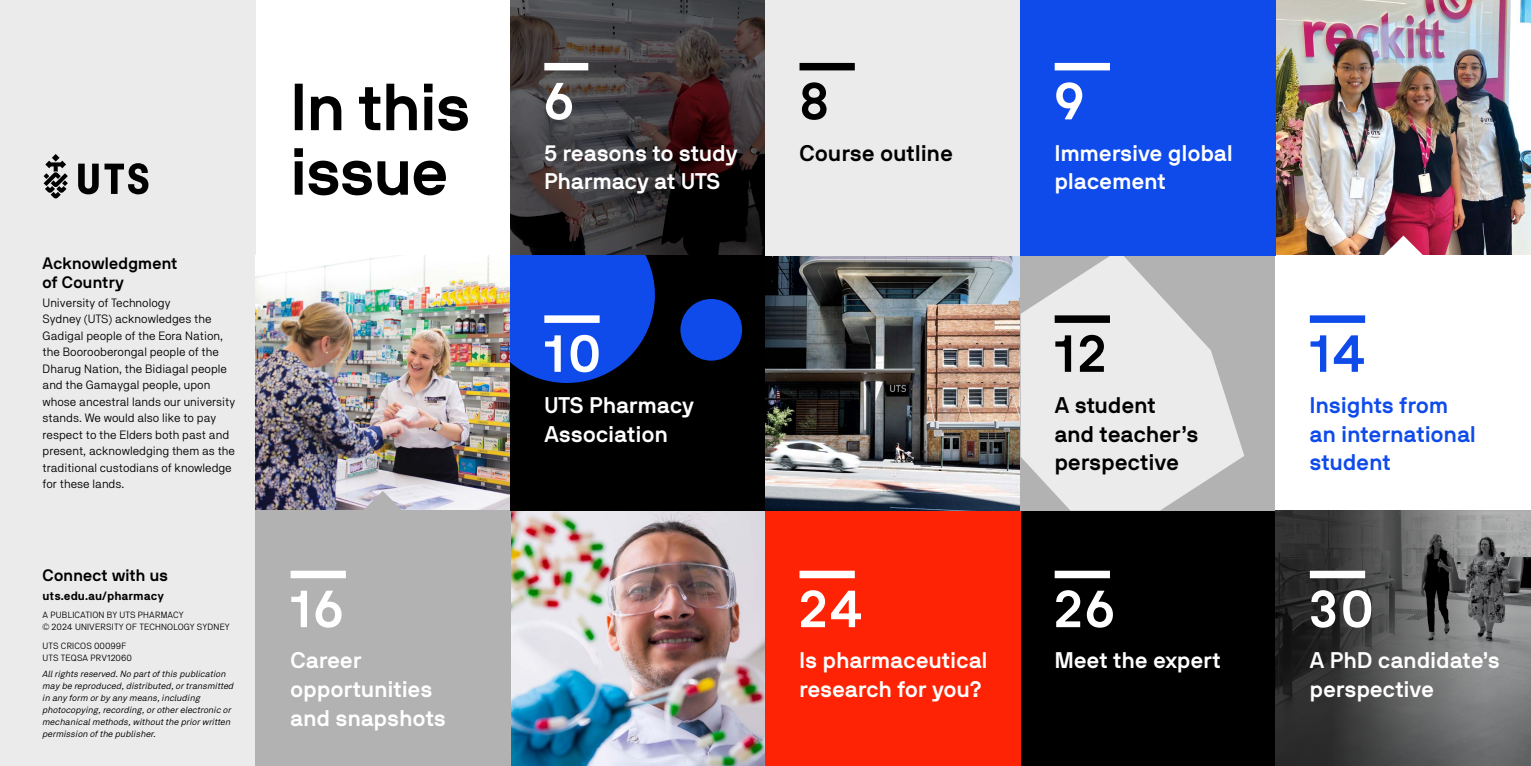
<style>
.page{position:relative;width:1531px;height:766px;background:#fff}
.page>*{position:absolute;margin:0;border:0;box-sizing:border-box;transform-origin:0 0}
.t1{font:700 66px/64.5px "NB International Pro";color:#000}
.t2{font:700 52.5px "NB International Pro";letter-spacing:.05em;color:#fff}
.t3{font:700 52.5px "NB International Pro";color:#000}
.t4{font:700 52.5px "NB International Pro";color:#0f4beb}
.t5{font:700 22.5px/28.5px "NB International Pro";letter-spacing:.02em;color:#fff}
.t6{font:700 22.5px/28.5px "NB International Pro";letter-spacing:.02em;color:#000}
.t7{font:700 22.5px/28.5px "NB International Pro";letter-spacing:.02em;color:#0f4beb}
.t8{font:700 16.5px/19.5px "NB International Pro";letter-spacing:.02em;color:#000}
.t9{font:12px/16.5px "NB Akademie";color:#000}
.t10{font:700 12px "NB Akademie";color:#000}
.t11{font:italic 9px/12px "NB Akademie";color:#000}
.t12{font:9px/12px "NB Akademie";letter-spacing:.02em;color:#000}
</style>
<div class="page">
<div style="left:0;top:0;width:255px;height:765px;background:#ebebeb"></div>
<img style="left:510px;top:510px;width:255px;height:255px">
<div style="left:1020px;top:510px;width:256px;height:255px;background:#000"></div>
<svg style="left:510px;top:0;width:255px;height:255px;background:#383132"></svg>
<svg style="left:78px;top:163px;width:21px;height:31px"></svg>
<svg style="left:105px;top:163px;width:43px;height:31px"></svg>
<svg style="left:44px;top:154px;width:24px;height:44px"></svg>
<img style="left:255px;top:255px;width:255px;height:255px">
<div style="left:255px;top:510px;width:255px;height:255px;background:#b2b2b2"></div>
<div style="left:765px;top:510px;width:255px;height:255px;background:#ff2305"></div>
<div style="left:510px;top:255px;width:255px;height:255px;background:#000"></div>
<svg style="left:510px;top:255px;width:145px;height:128px;background:#0d41ce"></svg>
<div style="left:680px;top:299px;width:62px;height:61px;background:#0f4beb;border-radius:50%"></div>
<img style="left:765px;top:255px;width:255px;height:255px">
<div style="left:765px;top:0;width:255px;height:255px;background:#ebebeb"></div>
<div style="left:1020px;top:255px;width:256px;height:255px;background:#b2b2b2"></div>
<svg style="left:1020px;top:255px;width:224px;height:255px;fill:#ebebeb"></svg>
<div style="left:544px;top:315px;width:56px;height:8px;background:#fff"></div>
<div style="left:544px;top:63px;width:44px;height:7px;background:#fff"></div>
<div style="left:1054px;top:315px;width:56px;height:8px;background:#000"></div>
<img style="left:1276px;top:0;width:255px;height:255px">
<div style="left:1020px;top:0;width:256px;height:255px;background:#0f4beb"></div>
<svg style="left:363px;top:490px;width:39px;height:20px"></svg>
<div style="left:1054px;top:570px;width:56px;height:8px;background:#fff"></div>
<div style="left:799px;top:570px;width:56px;height:8px;background:#fff"></div>
<div style="left:1054px;top:63px;width:56px;height:7px;background:#fff"></div>
<div style="left:291px;top:570px;width:55px;height:8px;background:#fff"></div>
<div style="left:799px;top:63px;width:56px;height:7px;background:#000"></div>
<svg style="left:1383px;top:235px;width:40px;height:20px"></svg>
<div style="left:1310px;top:315px;width:55px;height:8px;background:#0f4beb"></div>
<svg style="left:1276px;top:510px;width:255px;height:255px;background:#555656"></svg>
<div style="left:1310px;top:570px;width:55px;height:8px;background:#fff"></div>
<h3 class="t8" style="left:43px;top:253px;width:136px">Acknowledgment of Country</h3>
<p class="t9" style="left:43px;top:294px;width:194px">University of Technology<br>Sydney (UTS) acknowledges the<br>Gadigal people of the Eora Nation, the Boorooberongal people of the<br>Dharug Nation, the Bidiagal people and the Gamaygal people, upon whose ancestral lands our university stands. We would also like to pay respect to the Elders both past and present, acknowledging them as the traditional custodians of knowledge for these lands.</p>
<h3 class="t8" style="left:43px;top:565px;width:127px">Connect with us</h3>
<p class="t10" style="left:43px;top:588px;width:123px">uts.edu.au/pharmacy</p>
<p class="t12" style="left:43px;top:608px;width:189px">A PUBLICATION BY UTS PHARMACY<br>© 2024 UNIVERSITY OF TECHNOLOGY SYDNEY</p>
<p class="t12" style="left:43px;top:639px;width:91px">UTS CRICOS 00099F<br>UTS TEQSA PRV12060</p>
<p class="t11" style="left:43px;top:667px;width:193px">All rights reserved. No part of this publication may be reproduced, distributed, or transmitted in any form or by any means, including photocopying, recording, or other electronic or mechanical methods, without the prior written permission of the publisher.</p>
<h1 class="t1" style="left:291px;top:74px;width:181px">In this issue</h1>
<h2 class="t2" style="left:291px;top:578px;width:54px">16</h2>
<h3 class="t5" style="left:291px;top:645px;width:157px">Career opportunities and snapshots</h3>
<h2 class="t2" style="left:544px;top:70px;width:31px">6</h2>
<h3 class="t5" style="left:544px;top:138px;width:195px">5 reasons to study<br>Pharmacy at UTS</h3>
<h2 class="t2" style="left:544px;top:322px;width:59px">10</h2>
<h3 class="t5" style="left:544px;top:390px;width:151px">UTS Pharmacy<br>Association</h3>
<h2 class="t3" style="left:799px;top:70px;width:31px">8</h2>
<h3 class="t6" style="left:799px;top:138px;width:155px">Course outline</h3>
<h2 class="t2" style="left:799px;top:578px;width:63px">24</h2>
<h3 class="t5" style="left:799px;top:645px;width:189px">Is pharmaceutical research for you?</h3>
<h2 class="t2" style="left:1054px;top:70px;width:31px">9</h2>
<h3 class="t5" style="left:1054px;top:138px;width:179px">Immersive global placement</h3>
<h2 class="t3" style="left:1054px;top:322px;width:53px">12</h2>
<h3 class="t6" style="left:1054px;top:390px;width:145px">A student and teacher’s perspective</h3>
<h2 class="t2" style="left:1054px;top:578px;width:61px">26</h2>
<h3 class="t5" style="left:1054px;top:645px;width:168px">Meet the expert</h3>
<h2 class="t4" style="left:1310px;top:322px;width:56px">14</h2>
<h3 class="t7" style="left:1310px;top:390px;width:167px">Insights from an international student</h3>
<h2 class="t2" style="left:1310px;top:578px;width:66px">30</h2>
<h3 class="t5" style="left:1310px;top:645px;width:191px">A PhD candidate’s perspective</h3>
</div>
